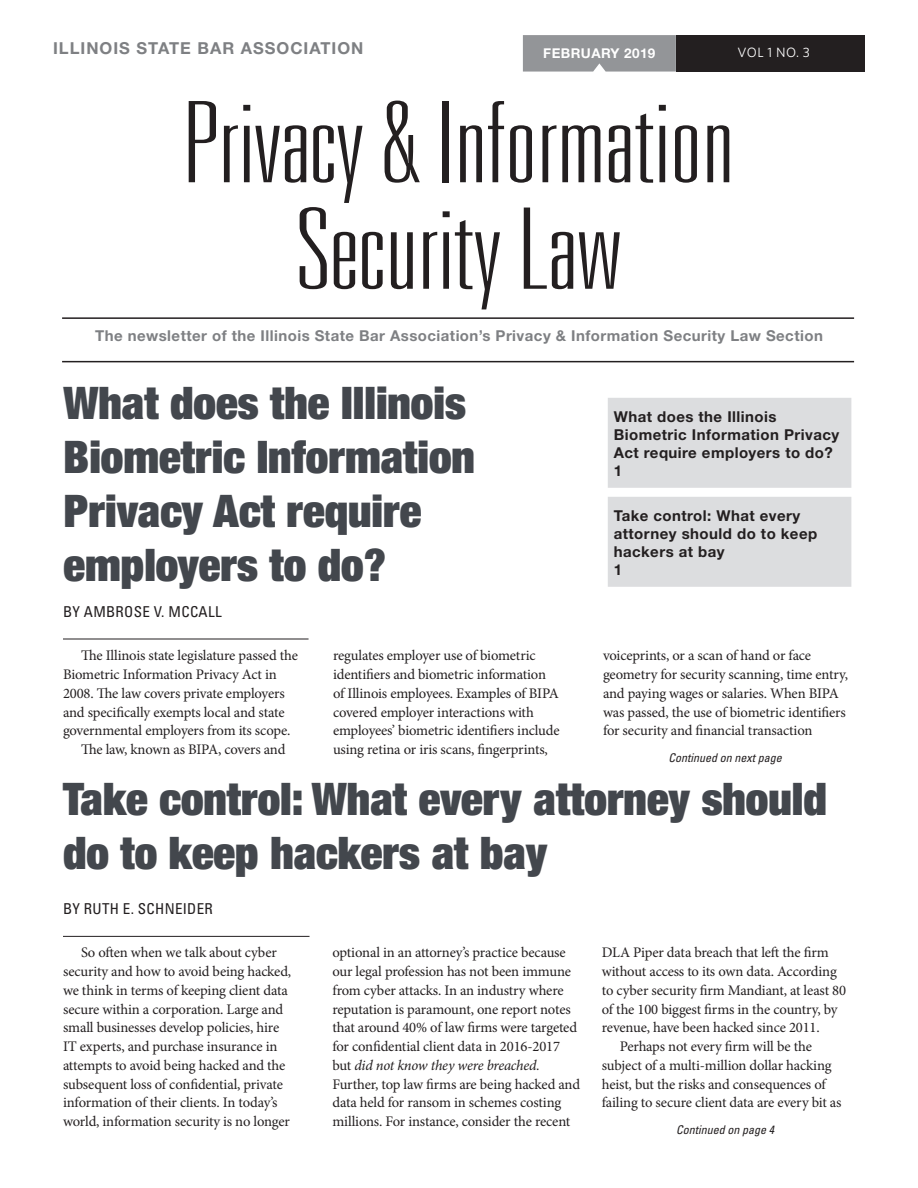
<style>
.page{position:relative;width:918px;height:1188px;background:#fff}
.page>*{position:absolute;margin:0;border:0;box-sizing:border-box;transform-origin:0 0}
.t1{font:100 ultra-condensed 112.5px "Univers LT Std";color:#231f20;scale:1.41 1}
.headline{font:900 condensed 45px/54px "Helvetica Neue LT Std";color:#43474d}
.t2{font:700 16.5px "Helvetica Neue LT Std";letter-spacing:.06em;color:#7e8083}
.TOC_Entry_4_lines{font:700 15px/18px "Helvetica Neue LT Std";letter-spacing:.03em;color:#231f20}
.t3{font:700 15px "Helvetica Neue LT Std";letter-spacing:.03em;color:#7e8083}
.byline{font:condensed 15px "Univers LT Std";letter-spacing:.02em;color:#231f20}
.body{font:14.7px/18.8px "Minion Pro";letter-spacing:-.01em;color:#231f20}
.t4{font:700 13.5px "Helvetica Neue LT Std";letter-spacing:.03em;color:#fff}
.t5{font:13.5px "Whitney";color:#fff}
.blurb{font:italic condensed 12px "Univers LT Std";color:#231f20}
.s1{font-style:italic}
</style>
<div class="page">
<div style="left:676px;top:35px;width:189px;height:37px;background:#231f20"></div>
<div style="left:523px;top:35px;width:153px;height:37px;background:#939598"></div>
<hr style="left:62px;top:317px;width:792px;height:2px;background:#231f20">
<hr style="left:62px;top:361px;width:792px;height:1px;background:#231f20">
<hr style="left:63px;top:639px;width:246px;height:1px;background:#231f20">
<hr style="left:63px;top:936px;width:247px;height:1px;background:#231f20">
<div style="left:608px;top:398px;width:243px;height:90px;background:#dcdddf"></div>
<div style="left:608px;top:497px;width:243px;height:90px;background:#dcdddf"></div>
<p class="t2" style="left:53px;top:38px;width:312px">ILLINOIS STATE BAR ASSOCIATION</p>
<p class="t4" style="left:543px;top:45px;width:114px">FEBRUARY 2019</p>
<p class="t5" style="left:738px;top:43px;width:74px">VOL 1 NO. 3</p>
<p class="t1" style="left:183px;top:85px;width:392px">Privacy &amp; Information</p>
<p class="t1" style="left:297px;top:192px;width:232px">Security Law</p>
<p class="t3" style="left:95px;top:326px;width:729px">The newsletter of the Illinois State Bar Association’s Privacy &amp; Information Security Law Section</p>
<p class="headline" style="left:64px;top:375px;width:413px">What does the Illinois<br>Biometric Information<br>Privacy Act require employers to do?</p>
<p class="byline" style="left:63px;top:603px;width:160px">BY AMBROSE V. MCCALL</p>
<p class="TOC_Entry_4_lines" style="left:614px;top:407px;width:227px">What does the Illinois<br>Biometric Information Privacy<br>Act require employers to do?<br>1</p>
<p class="TOC_Entry_4_lines" style="left:614px;top:506px;width:205px">Take control: What every attorney should do to keep hackers at bay<br>1</p>
<p class="body" style="left:63px;top:646px;width:236px;text-indent:18px">The Illinois state legislature passed the Biometric Information Privacy Act in 2008. The law covers private employers and specifically exempts local and state governmental employers from its scope.</p>
<p class="body" style="left:81px;top:740px;width:206px">The law, known as BIPA, covers and</p>
<p class="body" style="left:333px;top:646px;width:228px">regulates employer use of biometric identifiers and biometric information of Illinois employees. Examples of BIPA covered employer interactions with employees’ biometric identifiers include using retina or iris scans, fingerprints,</p>
<p class="body" style="left:603px;top:646px;width:247px">voiceprints, or a scan of hand or face geometry for security scanning, time entry, and paying wages or salaries. When BIPA was passed, the use of biometric identifiers for security and financial transaction</p>
<p class="blurb" style="left:668px;top:750px;width:115px">Continued on next page</p>
<p class="headline" style="left:63px;top:771px;width:765px">Take control: What every attorney should do to keep hackers at bay</p>
<p class="byline" style="left:63px;top:900px;width:151px">BY RUTH E. SCHNEIDER</p>
<p class="body" style="left:63px;top:943px;width:230px;text-indent:18px">So often when we talk about cyber security and how to avoid being hacked, we think in terms of keeping client data secure within a corporation. Large and small businesses develop policies, hire IT experts, and purchase insurance in attempts to avoid being hacked and the subsequent loss of confidential, private information of their clients. In today’s world, information security is no longer</p>
<p class="body" style="left:332px;top:943px;width:249px">optional in an attorney’s practice because our legal profession has not been immune from cyber attacks. In an industry where reputation is paramount, one report notes that around 40% of law firms were targeted for confidential client data in 2016-2017 but <span class="s1">did not know they were breached.<br></span>Further, top law firms are being hacked and data held for ransom in schemes costing millions. For instance, consider the recent</p>
<p class="body" style="left:602px;top:943px;width:246px">DLA Piper data breach that left the firm without access to its own data. According to cyber security firm Mandiant, at least 80 of the 100 biggest firms in the country, by revenue, have been hacked since 2011.</p>
<p class="body" style="left:602px;top:1037px;width:241px;text-indent:18px">Perhaps not every firm will be the subject of a multi-million dollar hacking heist, but the risks and consequences of failing to secure client data are every bit as</p>
<p class="blurb" style="left:676px;top:1122px;width:99px">Continued on page 4</p>
</div>
